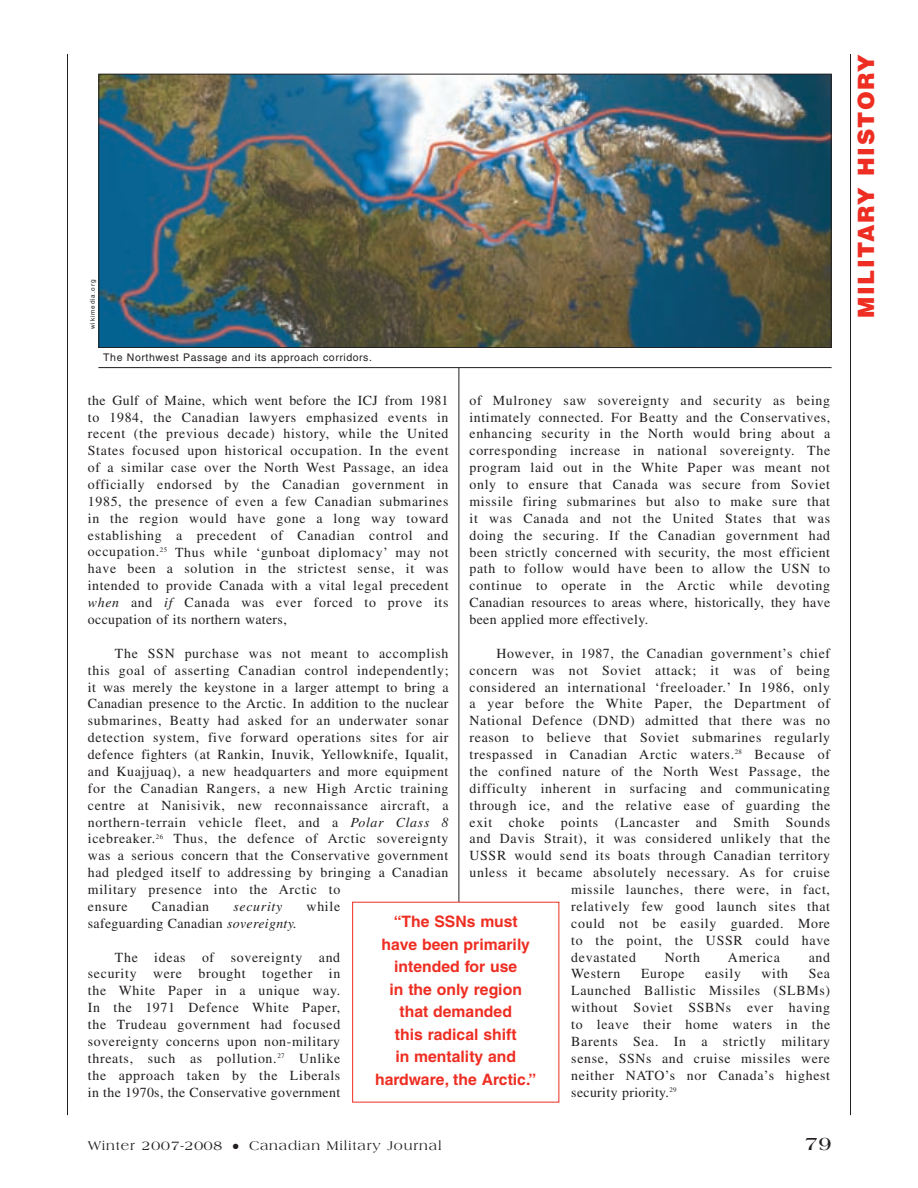
<style>
.page{position:relative;width:918px;height:1188px;background:#fff}
.page>*{position:absolute;margin:0;border:0;box-sizing:border-box;transform-origin:0 0}
.t1{font:900 22.5px "Helvetica";letter-spacing:.065em;color:#ee2e22}
.t2{font:700 19.5px "Americana";color:#231f20}
.t3{font:700 15.75px/22.5px "Helvetica";color:#ee2e22;text-align:center}
.t4{font:13.8px/16.8px "Times";letter-spacing:.05em;color:#231f20;text-align:justify}
.t5{font:13.8px "Times";letter-spacing:.025em;color:#231f20}
.t6{font:italic 13.8px "Times";letter-spacing:.05em;color:#231f20}
.t7{font:13.5px "Americana";letter-spacing:.065em;color:#231f20}
.t8{font:10.5px "Helvetica";letter-spacing:.055em;color:#231f20}
.t9{font:6.3px "Helvetica";letter-spacing:.14em;color:#231f20}
.s1{font-style:italic}
</style>
<div class="page">
<hr style="left:850px;top:54px;width:1px;height:1061px;background:#231f20">
<hr style="left:67px;top:54px;width:1px;height:1061px;background:#231f20">
<hr style="left:459px;top:160px;width:1px;height:899px;background:#231f20">
<div style="left:353px;top:902px;width:206px;height:200px;background:#fff"></div>
<img style="left:100px;top:76px;width:730px;height:270px">
<hr style="left:98px;top:367px;width:734px;height:1px;background:#231f20">
<p class="t9" style="left:90px;top:329px;width:51px;rotate:-90deg">wikimedia.org</p>
<p class="t8" style="left:103px;top:353px;width:270px">The Northwest Passage and its approach corridors.</p>
<p class="t4" style="left:88px;top:393px;width:362px">the Gulf of Maine, which went before the ICJ from 1981 to 1984, the Canadian lawyers emphasized events in recent (the previous decade) history, while the United States focused upon historical occupation. In the event of a similar case over the North West Passage, an idea officially endorsed by the Canadian government in 1985, the presence of even a few Canadian submarines in the region would have gone a long way toward establishing a precedent of Canadian control and occupation.<sup>25</sup> Thus while ‘gunboat diplomacy’ may not have been a solution in the strictest sense, it was intended to provide Canada with a vital legal precedent <span class="s1">when</span> and <span class="s1">if</span> Canada was ever forced to prove its occupation of its northern waters,</p>
<p class="t4" style="left:88px;top:646px;width:362px;text-align:left;text-indent:27px">The SSN purchase was not meant to accomplish this goal of asserting Canadian control independently; it was merely the keystone in a larger attempt to bring a Canadian presence to the Arctic. In addition to the nuclear submarines, Beatty had asked for an underwater sonar detection system, five forward operations sites for air defence fighters (at Rankin, Inuvik, Yellowknife, Iqualit, and Kuajjuaq), a new headquarters and more equipment for the Canadian Rangers, a new High Arctic training centre at Nanisivik, new reconnaissance aircraft, a northern-terrain vehicle fleet, and a <span class="s1">Polar Class 8 </span>icebreaker.<sup>26</sup> Thus, the defence of Arctic sovereignty was a serious concern that the Conservative government had pledged itself to addressing by bringing a Canadian military presence into the Arctic to<br>ensure</p>
<p class="t4" style="left:470px;top:393px;width:362px">of Mulroney saw sovereignty and security as being intimately connected. For Beatty and the Conservatives, enhancing security in the North would bring about a corresponding increase in national sovereignty. The program laid out in the White Paper was meant not only to ensure that Canada was secure from Soviet missile firing submarines but also to make sure that it was Canada and not the United States that was doing the securing. If the Canadian government had been strictly concerned with security, the most efficient path to follow would have been to allow the USN to continue to operate in the Arctic while devoting Canadian resources to areas where, historically, they have been applied more effectively.</p>
<p class="t4" style="left:497px;top:646px;width:335px">However, in 1987, the Canadian government’s chief</p>
<p class="t4" style="left:470px;top:663px;width:362px">concern was not Soviet attack; it was of being</p>
<p class="t4" style="left:470px;top:680px;width:362px">considered an international ‘freeloader.’ In 1986, only</p>
<p class="t4" style="left:470px;top:697px;width:362px">a year before the White Paper, the Department of</p>
<p class="t4" style="left:470px;top:714px;width:362px">National Defence (DND) admitted that there was no</p>
<p class="t4" style="left:470px;top:731px;width:362px">reason to believe that Soviet submarines regularly</p>
<p class="t4" style="left:470px;top:747px;width:362px">trespassed in Canadian Arctic waters.<sup>28</sup> Because of</p>
<p class="t4" style="left:470px;top:764px;width:362px">the confined nature of the North West Passage, the</p>
<p class="t4" style="left:470px;top:781px;width:362px">difficulty inherent in surfacing and communicating</p>
<p class="t4" style="left:470px;top:798px;width:362px">through ice, and the relative ease of guarding the</p>
<p class="t4" style="left:470px;top:815px;width:362px">exit choke points (Lancaster and Smith Sounds</p>
<p class="t4" style="left:470px;top:832px;width:362px">and Davis Strait), it was considered unlikely that the</p>
<p class="t4" style="left:470px;top:849px;width:362px">USSR would send its boats through Canadian territory</p>
<p class="t4" style="left:470px;top:866px;width:362px">unless it became absolutely necessary. As for cruise</p>
<p class="t4" style="left:571px;top:882px;width:260px">missile launches, there were, in fact,</p>
<p class="t4" style="left:571px;top:899px;width:260px">relatively few good launch sites that</p>
<p class="t4" style="left:571px;top:916px;width:260px">could not be easily guarded. More</p>
<p class="t4" style="left:571px;top:933px;width:260px">to the point, the USSR could have</p>
<p class="t4" style="left:571px;top:950px;width:66px">devastated</p>
<p class="t4" style="left:665px;top:950px;width:37px">North</p>
<p class="t4" style="left:728px;top:950px;width:53px">America</p>
<p class="t4" style="left:809px;top:950px;width:23px">and</p>
<p class="t4" style="left:571px;top:967px;width:51px">Western</p>
<p class="t4" style="left:641px;top:967px;width:45px">Europe</p>
<p class="t4" style="left:705px;top:967px;width:37px">easily</p>
<p class="t4" style="left:761px;top:967px;width:28px">with</p>
<p class="t4" style="left:152px;top:899px;width:59px">Canadian</p>
<p class="t6" style="left:234px;top:902px;width:50px">security</p>
<p class="t4" style="left:307px;top:899px;width:35px">while</p>
<p class="t5" style="left:88px;top:918px;width:211px">safeguarding Canadian <span class="s1">sovereignty.</span></p>
<p class="t4" style="left:88px;top:950px;width:254px;text-indent:27px">The ideas of sovereignty and security were brought together in the White Paper in a unique way.<br>In the 1971 Defence White Paper, the Trudeau government had focused sovereignty concerns upon non-military threats, such as pollution.<sup>27</sup> Unlike the approach taken by the Liberals in the 1970s, the Conservative government</p>
<p class="t3" style="left:375px;top:912px;width:163px">“The SSNs must have been primarily intended for use<br>in the only region that demanded<br>this radical shift<br>in mentality and hardware, the Arctic.”</p>
<p class="t4" style="left:571px;top:967px;width:260px;text-indent:237px">Sea Launched Ballistic Missiles (SLBMs) without Soviet SSBNs ever having to leave their home waters in the Barents Sea. In a strictly military sense, SSNs and cruise missiles were neither NATO’s nor Canada’s highest security priority.<sup>29</sup></p>
<p class="t7" style="left:88px;top:1140px;width:355px">Winter 2007-2008 ● Canadian Military Journal</p>
<h2 class="t2" style="left:805px;top:1135px;width:28px">79</h2>
<h1 class="t1" style="left:853px;top:318px;width:265px;rotate:-90deg">MILITARY HISTORY</h1>
</div>
